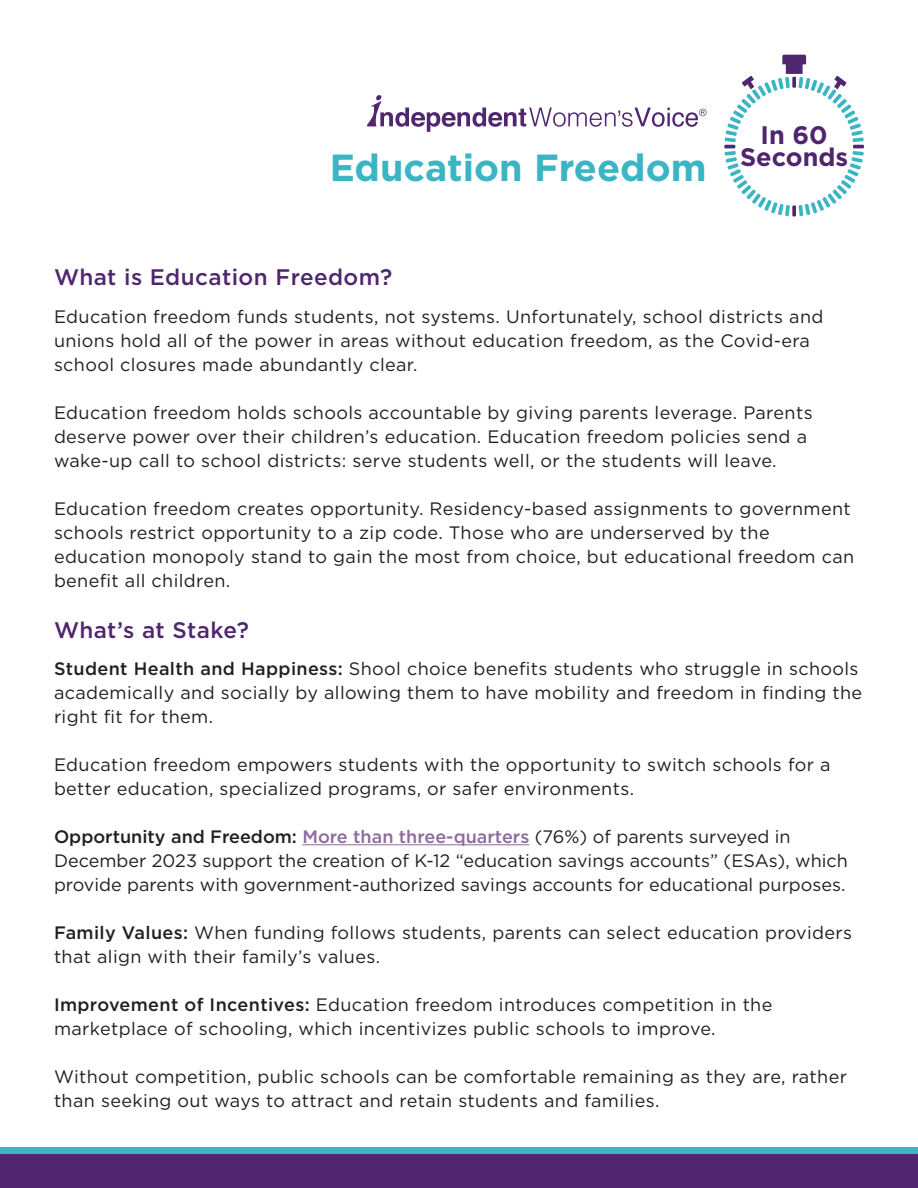
<style>
.page{position:relative;width:918px;height:1188px;background:#fff}
.page>*{position:absolute;margin:0;border:0;box-sizing:border-box;transform-origin:0 0}
.Table_of_Contents{font:700 37.65px "Gotham";color:#3bb5c3}
.Table_of_Contents-2{font:700 25.35px/22.4px "Gotham";color:#4f256f;text-align:center}
.t1{font:500 22.5px "Gotham";letter-spacing:.02em;color:#50266f}
.t2{font:18px/24px "Gotham";letter-spacing:.02em;color:#231f20}
.t3{font:18px/24px "Gotham";color:#231f20}
.s1{font-weight:500}
.s2{font-weight:500;color:#8d6a9f}
</style>
<div class="page">
<div style="left:0;top:1153px;width:918px;height:35px;background:#50266f"></div>
<div style="left:0;top:1148px;width:918px;height:6px;background:#3bb5c3"></div>
<hr style="left:302px;top:844px;width:227px;height:1px;background:#8d6a9f">
<svg style="left:367px;top:95px;width:340px;height:37px"></svg>
<svg style="left:724px;top:55px;width:140px;height:161px"></svg>
<svg style="left:792px;top:77px;width:4px;height:11px"></svg>
<svg style="left:792px;top:205px;width:4px;height:11px"></svg>
<p class="Table_of_Contents" style="left:330px;top:146px;width:378px">Education Freedom</p>
<p class="Table_of_Contents-2" style="left:740px;top:123px;width:110px">In 60<br>Seconds</p>
<p class="t1" style="left:54px;top:262px;width:340px">What is Education Freedom?</p>
<p class="t2" style="left:54px;top:304px;width:771px">Education freedom funds students, not systems. Unfortunately, school districts and unions hold all of the power in areas without education freedom, as the Covid-era school closures made abundantly clear.</p>
<p class="t2" style="left:54px;top:400px;width:760px">Education freedom holds schools accountable by giving parents leverage. Parents deserve power over their children’s education. Education freedom policies send a wake-up call to school districts: serve students well, or the students will leave.</p>
<p class="t2" style="left:54px;top:496px;width:802px">Education freedom creates opportunity. Residency-based assignments to government schools restrict opportunity to a zip code. Those who are underserved by the education monopoly stand to gain the most from choice, but educational freedom can benefit all children.</p>
<p class="t1" style="left:54px;top:615px;width:196px">What’s at Stake?</p>
<p class="t2" style="left:54px;top:656px;width:810px"><span class="s1">Student Health and Happiness:</span> Shool choice benefits students who struggle in schools academically and socially by allowing them to have mobility and freedom in finding the right fit for them.</p>
<p class="t2" style="left:54px;top:752px;width:778px">Education freedom empowers students with the opportunity to switch schools for a better education, specialized programs, or safer environments.</p>
<p class="t3" style="left:54px;top:824px;width:795px"><span class="s1">Opportunity and Freedom:</span> <span class="s2">More than three-quarters</span> (76%) of parents surveyed in<br>December 2023 support the creation of K-12 “education savings accounts” (ESAs), which provide parents with government-authorized savings accounts for educational purposes.</p>
<p class="t2" style="left:54px;top:920px;width:800px"><span class="s1">Family Values:</span> When funding follows students, parents can select education providers that align with their family’s values.</p>
<p class="t2" style="left:54px;top:992px;width:720px"><span class="s1">Improvement of Incentives:</span> Education freedom introduces competition in the marketplace of schooling, which incentivizes public schools to improve.</p>
<p class="t2" style="left:54px;top:1064px;width:795px">Without competition, public schools can be comfortable remaining as they are, rather than seeking out ways to attract and retain students and families.</p>
</div>
